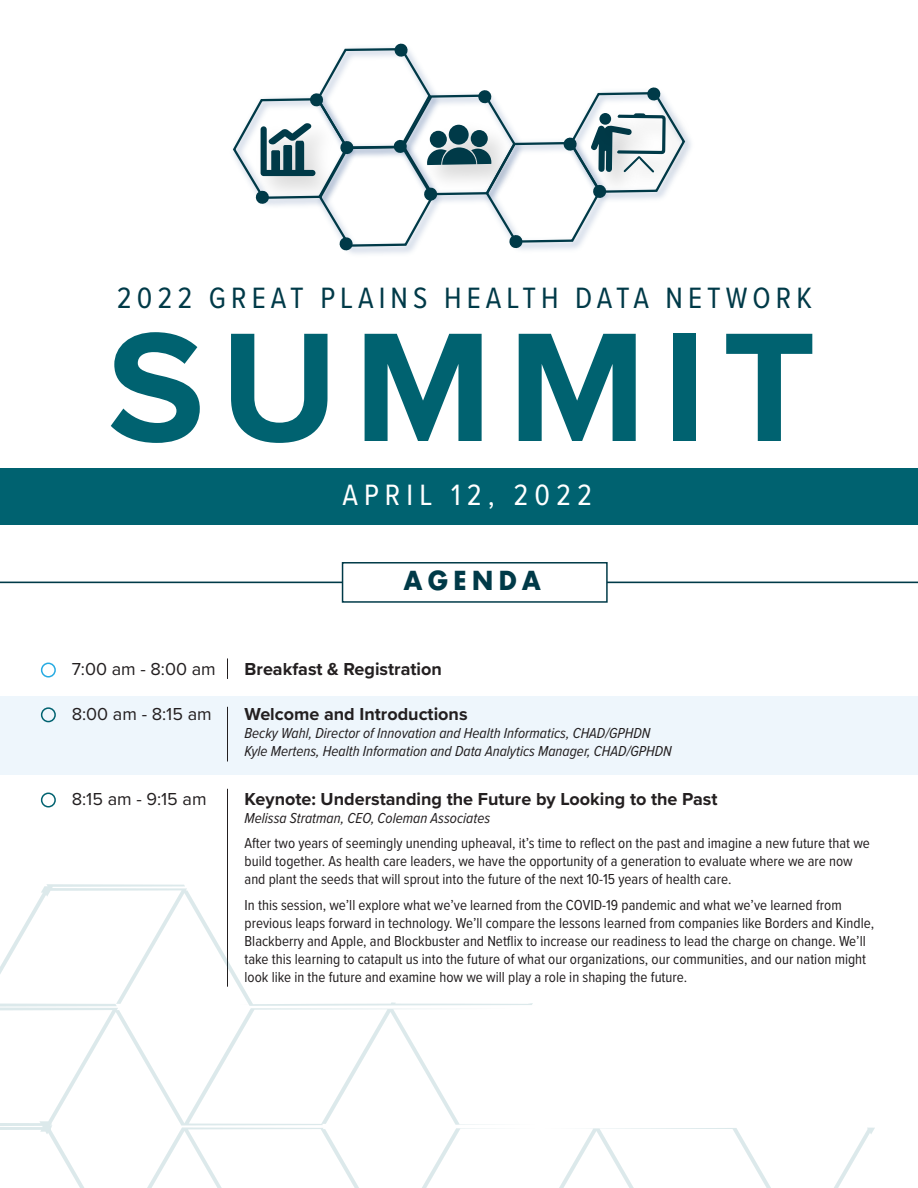
<style>
.page{position:relative;width:918px;height:1188px;background:#fff}
.page>*{position:absolute;margin:0;border:0;box-sizing:border-box;transform-origin:0 0}
.t1{font:30.45px "Proxima Nova Cond";letter-spacing:.165em;color:#003a48}
.t2{font:30.45px "Proxima Nova Cond";letter-spacing:.2em;color:#fff}
.t3{font:700 25.5px "Futura";letter-spacing:.2em;color:#003a48;scale:.94 1}
.t4{font:700 18px "Proxima Nova";color:#231f20}
.t5{font:18px "Proxima Nova";color:#231f20}
.t6{font:15px/18px "Proxima Nova Cond";color:#231f20}
.t7{font:italic 15px/18px "Proxima Nova Cond";color:#231f20}
</style>
<div class="page">
<div style="left:0;top:696px;width:918px;height:78px;background:#eef6fc"></div>
<svg style="left:232px;top:43px;width:454px;height:208px"></svg>
<svg style="left:111px;top:332px;width:89px;height:111px"></svg>
<svg style="left:231px;top:334px;width:97px;height:109px"></svg>
<svg style="left:365px;top:334px;width:117px;height:107px"></svg>
<svg style="left:519px;top:334px;width:117px;height:107px"></svg>
<div style="left:673px;top:334px;width:23px;height:107px;background:#006270"></div>
<svg style="left:726px;top:334px;width:86px;height:107px"></svg>
<div style="left:0;top:469px;width:918px;height:56px;background:#006270"></div>
<hr style="left:0;top:582px;width:918px;height:1px;background:#003a48">
<div style="left:342px;top:562px;width:266px;height:41px;background:#fff;border:2px solid #003a48"></div>
<div style="left:41px;top:663px;width:15px;height:15px;border:2px solid #27abe2;border-radius:50%"></div>
<div style="left:41px;top:793px;width:15px;height:15px;border:2px solid #006270;border-radius:50%"></div>
<div style="left:41px;top:707px;width:15px;height:15px;border:2px solid #006270;border-radius:50%"></div>
<svg style="left:227px;top:658px;width:1px;height:21px"></svg>
<hr style="left:227px;top:707px;width:1px;height:54px;background:#231f20">
<hr style="left:227px;top:789px;width:1px;height:198px;background:#231f20">
<svg style="left:0;top:884px;width:875px;height:304px"></svg>
<h1 class="t1" style="left:117px;top:275px;width:697px">2022 GREAT PLAINS HEALTH DATA NETWORK</h1>
<h1 class="t2" style="left:342px;top:473px;width:251px">APRIL 12, 2022</h1>
<h2 class="t3" style="left:403px;top:562px;width:148px">AGENDA</h2>
<p class="t5" style="left:72px;top:655px;width:146px">7:00 am - 8:00 am</p>
<p class="t4" style="left:245px;top:656px;width:199px">Breakfast &amp; Registration</p>
<p class="t5" style="left:72px;top:700px;width:141px">8:00 am - 8:15 am</p>
<p class="t4" style="left:245px;top:700px;width:225px">Welcome and Introductions</p>
<p class="t7" style="left:245px;top:723px;width:429px">Becky Wahl, Director of Innovation and Health Informatics, CHAD/GPHDN<br>Kyle Mertens, Health Information and Data Analytics Manager, CHAD/GPHDN</p>
<p class="t5" style="left:72px;top:785px;width:136px">8:15 am - 9:15 am</p>
<p class="t4" style="left:245px;top:785px;width:474px">Keynote: Understanding the Future by Looking to the Past</p>
<p class="t7" style="left:245px;top:808px;width:247px">Melissa Stratman, CEO, Coleman Associates</p>
<p class="t6" style="left:245px;top:834px;width:627px">After two years of seemingly unending upheaval, it’s time to reflect on the past and imagine a new future that we build together. As health care leaders, we have the opportunity of a generation to evaluate where we are now and plant the seeds that will sprout into the future of the next 10-15 years of health care.</p>
<p class="t6" style="left:245px;top:895px;width:631px">In this session, we’ll explore what we’ve learned from the COVID-19 pandemic and what we’ve learned from previous leaps forward in technology. We’ll compare the lessons learned from companies like Borders and Kindle, Blackberry and Apple, and Blockbuster and Netflix to increase our readiness to lead the charge on change. We’ll take this learning to catapult us into the future of what our organizations, our communities, and our nation might look like in the future and examine how we will play a role in shaping the future.</p>
</div>
